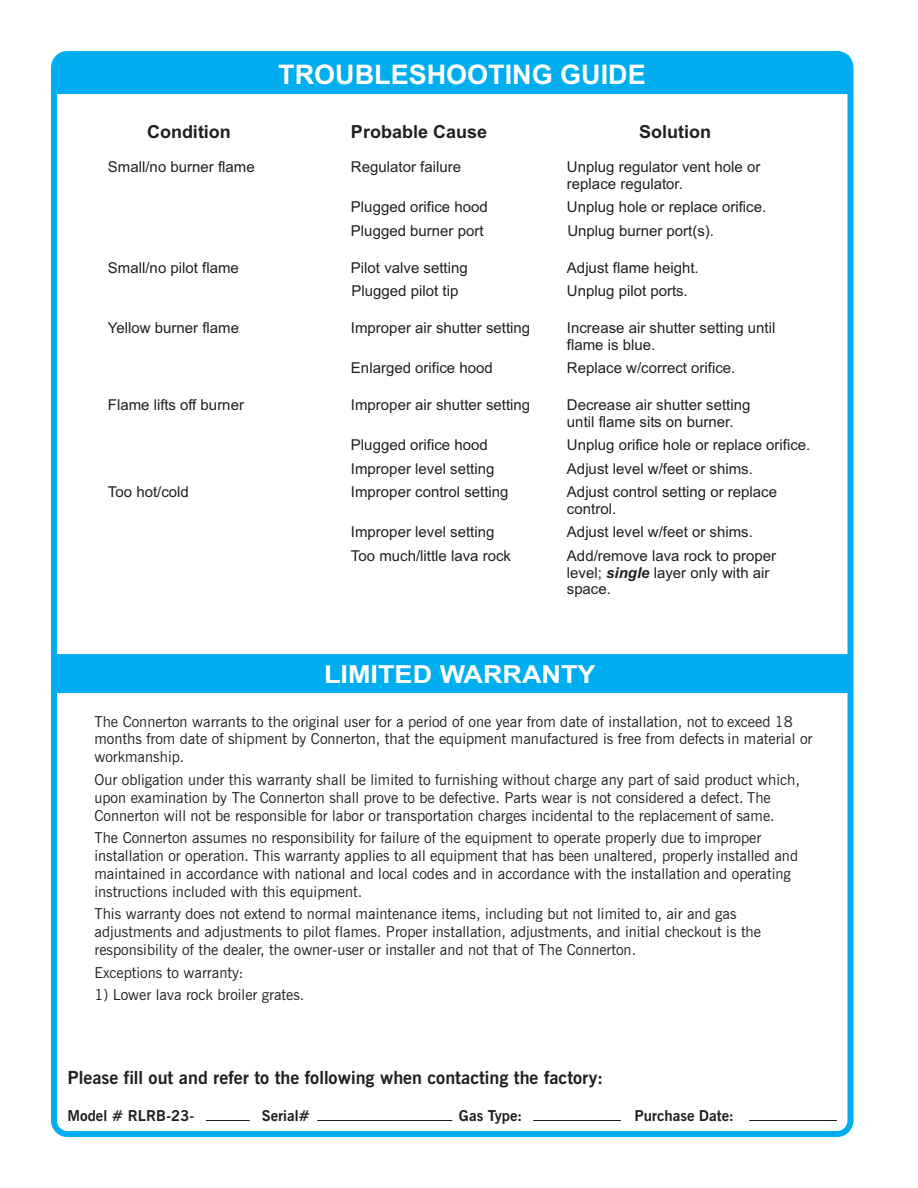
<style>
.page{position:relative;width:918px;height:1188px;background:#fff}
.page>*{position:absolute;margin:0;border:0;box-sizing:border-box;transform-origin:0 0}
.t1{font:700 27px "Arial";color:#fff}
.t2{font:700 24.9px "Arial";color:#fff;scale:1.09 1}
.t3{font:700 18px "News Goth BT";color:#231f20}
.t4{font:700 18px "Arial";color:#231f20}
.t5{font:15px/18px "News Goth BT";color:#231f20}
.t6{font:15px/16.8px "Arial";color:#231f20}
.t7{font:700 15px "News Goth BT";color:#231f20}
.s1{font-weight:700;font-style:italic}
</style>
<div class="page">
<div style="left:51px;top:51px;width:802px;height:1086px;border:6px solid #00aeef;border-radius:13px"></div>
<div style="left:57px;top:55px;width:792px;height:39px;background:#00aeef"></div>
<div style="left:55px;top:654px;width:793px;height:39px;background:#00aeef"></div>
<hr style="left:317px;top:1120px;width:135px;height:1px;background:#231f20">
<hr style="left:533px;top:1120px;width:88px;height:1px;background:#231f20">
<hr style="left:749px;top:1120px;width:88px;height:1px;background:#231f20">
<hr style="left:206px;top:1120px;width:44px;height:1px;background:#231f20">
<h1 class="t1" style="left:278px;top:59px;width:369px">TROUBLESHOOTING GUIDE</h1>
<p class="t4" style="left:147px;top:121px;width:85px">Condition</p>
<p class="t4" style="left:351px;top:121px;width:138px">Probable Cause</p>
<p class="t4" style="left:639px;top:121px;width:73px">Solution</p>
<p class="t6" style="left:108px;top:160px;width:148px">Small/no burner flame</p>
<p class="t6" style="left:351px;top:160px;width:112px">Regulator failure</p>
<p class="t6" style="left:567px;top:160px;width:195px">Unplug regulator vent hole or replace regulator.</p>
<p class="t6" style="left:351px;top:200px;width:138px">Plugged orifice hood</p>
<p class="t6" style="left:567px;top:200px;width:201px">Unplug hole or replace orifice.</p>
<p class="t6" style="left:351px;top:223px;width:134px">Plugged burner port</p>
<p class="t6" style="left:567px;top:223px;width:148px">Unplug burner port(s).</p>
<p class="t6" style="left:108px;top:260px;width:132px">Small/no pilot flame</p>
<p class="t6" style="left:351px;top:260px;width:118px">Pilot valve setting</p>
<p class="t6" style="left:567px;top:260px;width:133px">Adjust flame height.</p>
<p class="t6" style="left:352px;top:284px;width:108px">Plugged pilot tip</p>
<p class="t6" style="left:567px;top:284px;width:122px">Unplug pilot ports.</p>
<p class="t6" style="left:108px;top:321px;width:133px">Yellow burner flame</p>
<p class="t6" style="left:351px;top:321px;width:181px">Improper air shutter setting</p>
<p class="t6" style="left:567px;top:321px;width:210px">Increase air shutter setting until flame is blue.</p>
<p class="t6" style="left:351px;top:361px;width:143px">Enlarged orifice hood</p>
<p class="t6" style="left:567px;top:361px;width:170px">Replace w/correct orifice.</p>
<p class="t6" style="left:108px;top:398px;width:138px">Flame lifts off burner</p>
<p class="t6" style="left:351px;top:398px;width:181px">Improper air shutter setting</p>
<p class="t6" style="left:567px;top:398px;width:185px">Decrease air shutter setting until flame sits on burner.</p>
<p class="t6" style="left:351px;top:438px;width:138px">Plugged orifice hood</p>
<p class="t6" style="left:567px;top:438px;width:245px">Unplug orifice hole or replace orifice.</p>
<p class="t6" style="left:351px;top:461px;width:145px">Improper level setting</p>
<p class="t6" style="left:567px;top:461px;width:187px">Adjust level w/feet or shims.</p>
<p class="t6" style="left:108px;top:485px;width:82px">Too hot/cold</p>
<p class="t6" style="left:351px;top:485px;width:159px">Improper control setting</p>
<p class="t6" style="left:567px;top:485px;width:212px">Adjust control setting or replace control.</p>
<p class="t6" style="left:351px;top:525px;width:145px">Improper level setting</p>
<p class="t6" style="left:567px;top:525px;width:187px">Adjust level w/feet or shims.</p>
<p class="t6" style="left:351px;top:549px;width:162px">Too much/little lava rock</p>
<p class="t6" style="left:567px;top:549px;width:211px">Add/remove lava rock to proper level; <span class="s1">single</span> layer only with air space.</p>
<h2 class="t2" style="left:324px;top:660px;width:251px">LIMITED WARRANTY</h2>
<p class="t5" style="left:94px;top:714px;width:720px">The Connerton warrants to the original user for a period of one year from date of installation, not to exceed 18 months from date of shipment by Connerton, that the equipment manufactured is free from defects in material or workmanship.</p>
<p class="t5" style="left:94px;top:772px;width:707px">Our obligation under this warranty shall be limited to furnishing without charge any part of said product which, upon examination by The Connerton shall prove to be defective. Parts wear is not considered a defect. The<br>Connerton will not be responsible for labor or transportation charges incidental to the replacement of same.</p>
<p class="t5" style="left:94px;top:830px;width:705px">The Connerton assumes no responsibility for failure of the equipment to operate properly due to improper installation or operation. This warranty applies to all equipment that has been unaltered, properly installed and maintained in accordance with national and local codes and in accordance with the installation and operating instructions included with this equipment.</p>
<p class="t5" style="left:94px;top:906px;width:668px">This warranty does not extend to normal maintenance items, including but not limited to, air and gas adjustments and adjustments to pilot flames. Proper installation, adjustments, and initial checkout is the responsibility of the dealer, the owner-user or installer and not that of The Connerton.</p>
<p class="t5" style="left:94px;top:965px;width:151px">Exceptions to warranty:</p>
<p class="t5" style="left:94px;top:987px;width:212px">1) Lower lava rock broiler grates.</p>
<p class="t3" style="left:67px;top:1071px;width:537px">Please fill out and refer to the following when contacting the factory:</p>
<p class="t7" style="left:67px;top:1110px;width:128px">Model # RLRB-23-</p>
<p class="t7" style="left:262px;top:1110px;width:50px">Serial#</p>
<p class="t7" style="left:459px;top:1110px;width:65px">Gas Type:</p>
<p class="t7" style="left:634px;top:1110px;width:101px">Purchase Date:</p>
</div>
